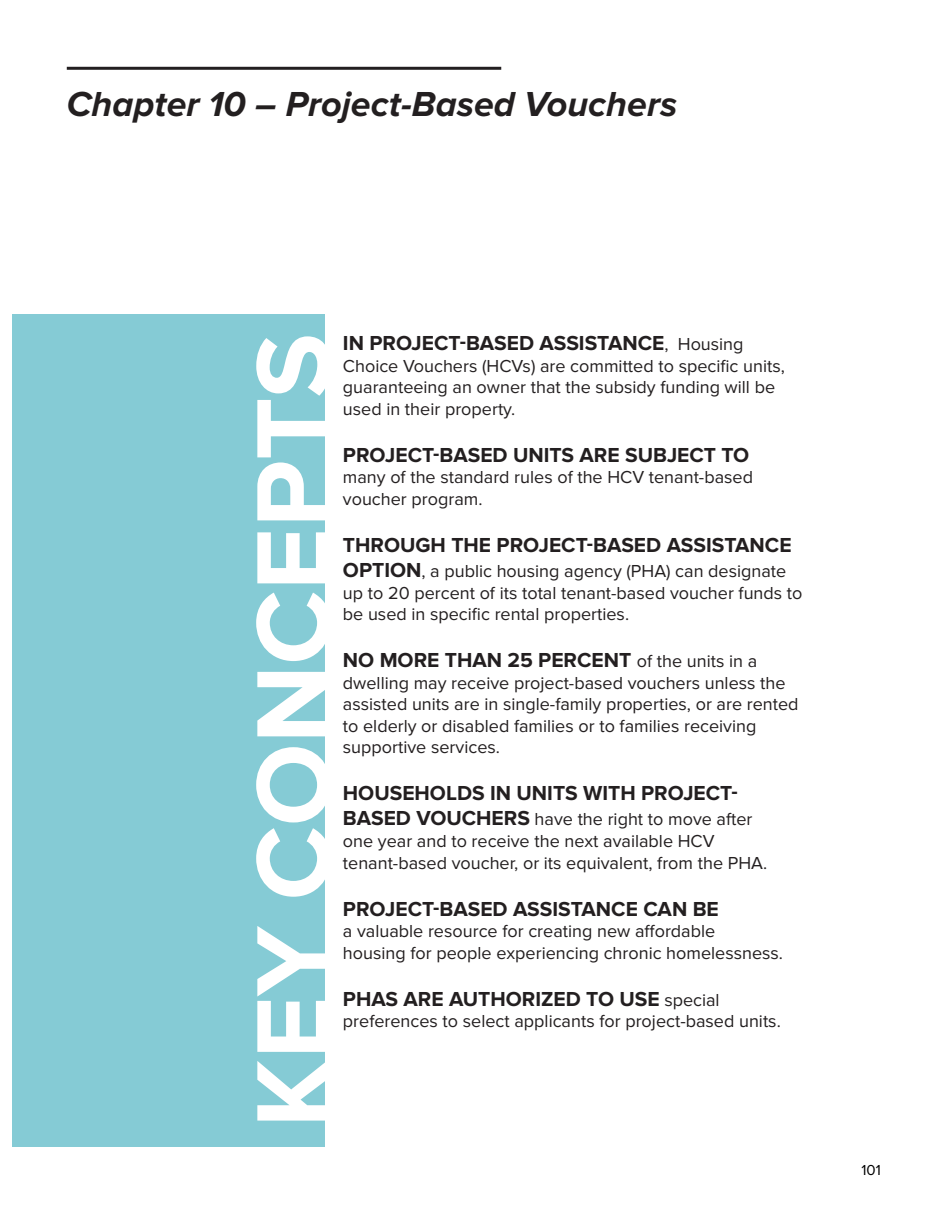
<style>
.page{position:relative;width:944px;height:1214px;background:#fff}
.page>*{position:absolute;margin:0;border:0;box-sizing:border-box;transform-origin:0 0}
.t1{font:700 108px "Proxima Nova";color:#fff}
.t2{font:italic 700 36px "Proxima Nova";color:#231f20}
.t3{font:700 21px "Proxima Nova";color:#231f20}
.t4{font:18px/21.6px "Proxima Nova";color:#231f20}
.t5{font:15px "Proxima Nova";color:#000}
.s1{font-weight:400;font-size:18px}
.s2{font-weight:700;font-size:21px}
</style>
<div class="page">
<div style="left:13px;top:314px;width:312px;height:832px;background:#85cbd5"></div>
<hr style="left:67px;top:67px;width:434px;height:3px;background:#231f20">
<h2 class="t2" style="left:67px;top:84px;width:612px">Chapter 10 – Project-Based Vouchers</h2>
<h1 class="t1" style="left:231px;top:1127px;width:796px;rotate:-90deg">KEY CONCEPTS</h1>
<p class="t3" style="left:343px;top:331px;width:402px">IN PROJECT-BASED ASSISTANCE<span class="s1">, Housing</span></p>
<p class="t4" style="left:343px;top:355px;width:443px">Choice Vouchers (HCVs) are committed to specific units, guaranteeing an owner that the subsidy funding will be used in their property.</p>
<p class="t3" style="left:343px;top:442px;width:408px">PROJECT-BASED UNITS ARE SUBJECT TO</p>
<p class="t4" style="left:343px;top:467px;width:411px">many of the standard rules of the HCV tenant-based voucher program.</p>
<p class="t3" style="left:343px;top:532px;width:450px">THROUGH THE PROJECT-BASED ASSISTANCE</p>
<p class="t4" style="left:343px;top:561px;width:461px"><span class="s2">OPTION</span>, a public housing agency (PHA) can designate up to 20 percent of its total tenant-based voucher funds to be used in specific rental properties.</p>
<p class="t3" style="left:343px;top:648px;width:416px">NO MORE THAN 25 PERCENT <span class="s1">of the units in a</span></p>
<p class="t4" style="left:343px;top:672px;width:457px">dwelling may receive project-based vouchers unless the assisted units are in single-family properties, or are rented to elderly or disabled families or to families receiving supportive services.</p>
<p class="t3" style="left:343px;top:781px;width:396px">HOUSEHOLDS IN UNITS WITH PROJECT-</p>
<p class="t4" style="left:343px;top:809px;width:426px"><span class="s2">BASED VOUCHERS</span> have the right to move after one year and to receive the next available HCV tenant-based voucher, or its equivalent, from the PHA.</p>
<p class="t3" style="left:343px;top:896px;width:377px">PROJECT-BASED ASSISTANCE CAN BE</p>
<p class="t4" style="left:343px;top:921px;width:441px">a valuable resource for creating new affordable<br>housing for people experiencing chronic homelessness.</p>
<p class="t3" style="left:343px;top:986px;width:378px">PHAS ARE AUTHORIZED TO USE <span class="s1">special</span></p>
<p class="t4" style="left:343px;top:1011px;width:439px">preferences to select applicants for project-based units.</p>
<p class="t5" style="left:861px;top:1161px;width:21px">101</p>
</div>
